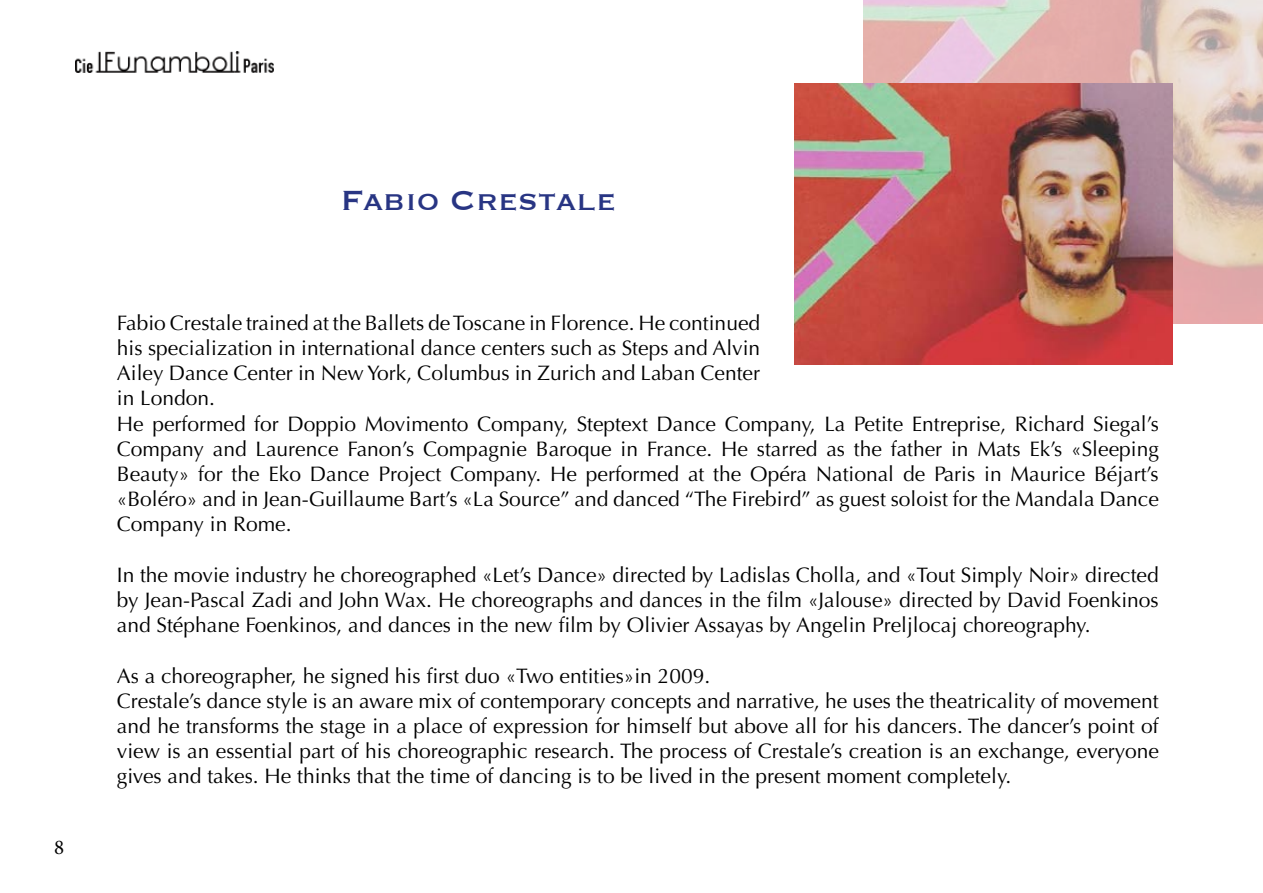
<style>
.page{position:relative;width:1263px;height:893px;background:#fff}
.page>*{position:absolute;margin:0;border:0;box-sizing:border-box;transform-origin:0 0}
.t1{font:36px "Copperplate";color:#283583}
.t2{font:21px/25.2px "Optima";color:#000}
.t3{font:21px "Minion Pro";color:#000}
</style>
<div class="page">
<img style="left:75px;top:51px;width:199px;height:21px">
<img style="left:863px;top:0;width:400px;height:323px">
<img style="left:794px;top:84px;width:378px;height:281px">
<p class="t3" style="left:54px;top:833px;width:12px">8</p>
<h1 class="t1" style="left:341px;top:176px;width:277px">Fabio Crestale</h1>
<p class="t2" style="left:117px;top:310px;width:1043px">Fabio Crestale trained at the Ballets de Toscane in Florence. He continued<br>his specialization in international dance centers such as Steps and Alvin<br>Ailey Dance Center in New York, Columbus in Zurich and Laban Center<br>in London.<br>He performed for Doppio Movimento Company, Steptext Dance Company, La Petite Entreprise, Richard Siegal’s Company and Laurence Fanon’s Compagnie Baroque in France. He starred as the father in Mats Ek’s «Sleeping Beauty» for the Eko Dance Project Company. He performed at the Opéra National de Paris in Maurice Béjart’s «Boléro» and in Jean-Guillaume Bart’s «La Source” and danced “The Firebird” as guest soloist for the Mandala Dance Company in Rome.</p>
<p class="t2" style="left:117px;top:562px;width:1043px;text-align:justify">In the movie industry he choreographed «Let’s Dance» directed by Ladislas Cholla, and «Tout Simply Noir» directed by Jean-Pascal Zadi and John Wax. He choreographs and dances in the film «Jalouse» directed by David Foenkinos and Stéphane Foenkinos, and dances in the new film by Olivier Assayas by Angelin Preljlocaj choreography.</p>
<p class="t2" style="left:117px;top:663px;width:1043px">As a choreographer, he signed his first duo «Two entities»in 2009.<br>Crestale’s dance style is an aware mix of contemporary concepts and narrative, he uses the theatricality of movement and he transforms the stage in a place of expression for himself but above all for his dancers. The dancer’s point of view is an essential part of his choreographic research. The process of Crestale’s creation is an exchange, everyone gives and takes. He thinks that the time of dancing is to be lived in the present moment completely.</p>
</div>
